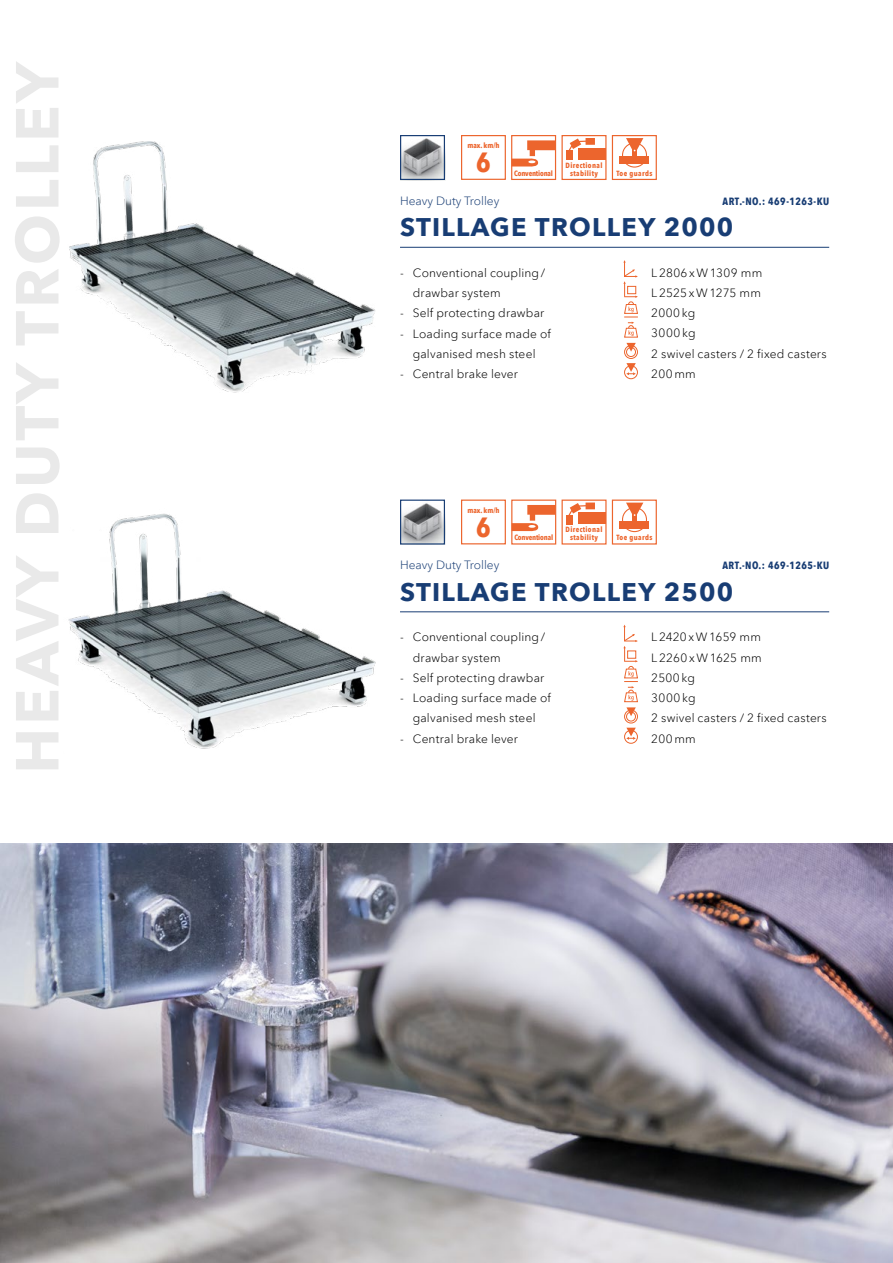
<style>
.page{position:relative;width:893px;height:1263px;background:#fff}
.page>*{position:absolute;margin:0;border:0;box-sizing:border-box;transform-origin:0 0}
.t1{font:700 60px "Avenir Next LT Pro";letter-spacing:.05em;color:#e9e9e9}
.t2{font:700 condensed 27.75px "Avenir Next LT Pro";color:#ec652d}
.t3{font:700 25.5px "Avenir Next LT Pro";letter-spacing:.05em;color:#183d74}
.t4{font:300 12px/20.2px "Avenir Next LT Pro";letter-spacing:.015em;color:#000}
.t5{font:300 12px "Avenir Next LT Pro";color:#183d74}
.t6{font:700 condensed 10.5px "Avenir Next LT Pro";letter-spacing:.05em;color:#183d74}
.t7{font:700 condensed 7.5px/7.6px "Avenir Next LT Pro";letter-spacing:.05em;color:#ec652d;text-align:center}
.t8{font:700 condensed 7.5px "Avenir Next LT Pro";letter-spacing:-.02em;color:#ec652d}
</style>
<div class="page">
<img style="left:69px;top:141px;width:306px;height:252px">
<hr style="left:400px;top:247px;width:429px;height:1px;background:#183d74">
<div style="left:624px;top:345px;width:14px;height:14px;border:1px solid #ec652d;border-radius:50%"></div>
<div style="left:626px;top:347px;width:10px;height:10px;border:1px solid #ec652d;border-radius:50%"></div>
<div style="left:624px;top:365px;width:14px;height:14px;border:1px solid #ec652d;border-radius:50%"></div>
<svg style="left:626px;top:363px;width:10px;height:12px"></svg>
<svg style="left:623px;top:260px;width:15px;height:92px"></svg>
<div style="left:627px;top:286px;width:9px;height:8px;border:1px solid #ec652d"></div>
<img style="left:68px;top:513px;width:308px;height:236px">
<hr style="left:400px;top:611px;width:429px;height:1px;background:#183d74">
<div style="left:624px;top:710px;width:14px;height:13px;border:1px solid #ec652d;border-radius:50%"></div>
<div style="left:626px;top:712px;width:10px;height:9px;border:1px solid #ec652d;border-radius:50%"></div>
<div style="left:624px;top:730px;width:14px;height:14px;border:1px solid #ec652d;border-radius:50%"></div>
<svg style="left:626px;top:728px;width:10px;height:12px"></svg>
<svg style="left:623px;top:625px;width:15px;height:91px"></svg>
<div style="left:627px;top:650px;width:9px;height:9px;border:1px solid #ec652d"></div>
<img style="left:0;top:844px;width:893px;height:419px">
<div style="left:461px;top:135px;width:45px;height:45px;border:1px solid #ec652d"></div>
<div style="left:561px;top:135px;width:45px;height:45px;border:1px solid #ec652d"></div>
<div style="left:566px;top:151px;width:7px;height:9px;background:#ec652d"></div>
<div style="left:585px;top:138px;width:10px;height:7px;background:#ec652d"></div>
<svg style="left:567px;top:138px;width:21px;height:15px"></svg>
<div style="left:579px;top:148px;width:27px;height:12px;background:#ec652d"></div>
<div style="left:612px;top:135px;width:45px;height:45px;border:1px solid #ec652d"></div>
<div style="left:622px;top:143px;width:25px;height:25px;border:1px solid #ec652d;border-radius:50%"></div>
<div style="left:619px;top:156px;width:30px;height:8px;background:#ec652d"></div>
<div style="left:632px;top:150px;width:5px;height:9px;background:#ec652d"></div>
<svg style="left:626px;top:138px;width:17px;height:14px"></svg>
<div style="left:461px;top:500px;width:45px;height:44px;border:1px solid #ec652d"></div>
<div style="left:562px;top:500px;width:45px;height:45px;border:1px solid #ec652d"></div>
<div style="left:566px;top:515px;width:7px;height:10px;background:#ec652d"></div>
<div style="left:586px;top:502px;width:9px;height:7px;background:#ec652d"></div>
<svg style="left:568px;top:503px;width:20px;height:14px"></svg>
<div style="left:579px;top:512px;width:27px;height:12px;background:#ec652d"></div>
<div style="left:612px;top:500px;width:45px;height:45px;border:1px solid #ec652d"></div>
<div style="left:622px;top:507px;width:25px;height:25px;border:1px solid #ec652d;border-radius:50%"></div>
<div style="left:619px;top:521px;width:30px;height:8px;background:#ec652d"></div>
<div style="left:632px;top:514px;width:5px;height:10px;background:#ec652d"></div>
<svg style="left:626px;top:503px;width:17px;height:13px"></svg>
<img style="left:402px;top:138px;width:41px;height:40px">
<div style="left:400px;top:135px;width:45px;height:45px;border:1px solid #183d74"></div>
<img style="left:402px;top:503px;width:41px;height:40px">
<div style="left:400px;top:500px;width:45px;height:45px;border:1px solid #183d74"></div>
<div style="left:511px;top:135px;width:45px;height:45px;border:1px solid #ec652d"></div>
<svg style="left:511px;top:140px;width:44px;height:27px"></svg>
<div style="left:511px;top:500px;width:45px;height:45px;border:1px solid #ec652d"></div>
<svg style="left:512px;top:505px;width:44px;height:26px"></svg>
<h1 class="t1" style="left:1px;top:774px;width:715px;rotate:-90deg">HEAVY DUTY TROLLEY</h1>
<p class="t7" style="left:467px;top:142px;width:34px">max. km/h</p>
<h2 class="t2" style="left:476px;top:145px;width:16px">6</h2>
<p class="t7" style="left:566px;top:161px;width:38px">Directional stability</p>
<p class="t7" style="left:616px;top:169px;width:37px">Toe guards</p>
<p class="t8" style="left:514px;top:168px;width:40px">Conventional</p>
<p class="t5" style="left:400px;top:193px;width:101px">Heavy Duty Trolley</p>
<h3 class="t3" style="left:400px;top:212px;width:335px">STILLAGE TROLLEY 2000</h3>
<p class="t6" style="left:723px;top:195px;width:108px">ART.-NO.: 469-1263-KU</p>
<p class="t4" style="left:413px;top:262px;width:134px;text-indent:-13px">- Conventional coupling/ drawbar system</p>
<p class="t4" style="left:400px;top:303px;width:146px">- Self protecting drawbar</p>
<p class="t4" style="left:400px;top:323px;width:152px;text-align:center">- Loading surface made of galvanised mesh steel</p>
<p class="t4" style="left:400px;top:364px;width:119px">- Central brake lever</p>
<p class="t4" style="left:651px;top:262px;width:177px">L 2806xW1309 mm<br>L 2525xW1275 mm<br>2000kg<br>3000kg<br>2 swivel casters / 2 fixed casters<br>200mm</p>
<p class="t7" style="left:467px;top:506px;width:34px">max. km/h</p>
<h2 class="t2" style="left:476px;top:510px;width:16px">6</h2>
<p class="t7" style="left:566px;top:526px;width:38px">Directional stability</p>
<p class="t7" style="left:616px;top:533px;width:37px">Toe guards</p>
<p class="t8" style="left:514px;top:533px;width:40px">Conventional</p>
<p class="t5" style="left:400px;top:558px;width:101px">Heavy Duty Trolley</p>
<h3 class="t3" style="left:400px;top:576px;width:335px">STILLAGE TROLLEY 2500</h3>
<p class="t6" style="left:722px;top:559px;width:108px">ART.-NO.: 469-1265-KU</p>
<p class="t4" style="left:413px;top:627px;width:134px;text-indent:-13px">- Conventional coupling/ drawbar system</p>
<p class="t4" style="left:400px;top:667px;width:146px">- Self protecting drawbar</p>
<p class="t4" style="left:400px;top:688px;width:152px;text-align:center">- Loading surface made of galvanised mesh steel</p>
<p class="t4" style="left:400px;top:728px;width:119px">- Central brake lever</p>
<p class="t4" style="left:651px;top:627px;width:177px">L 2420xW1659 mm<br>L 2260xW1625 mm<br>2500 kg<br>3000kg<br>2 swivel casters / 2 fixed casters<br>200mm</p>
</div>
